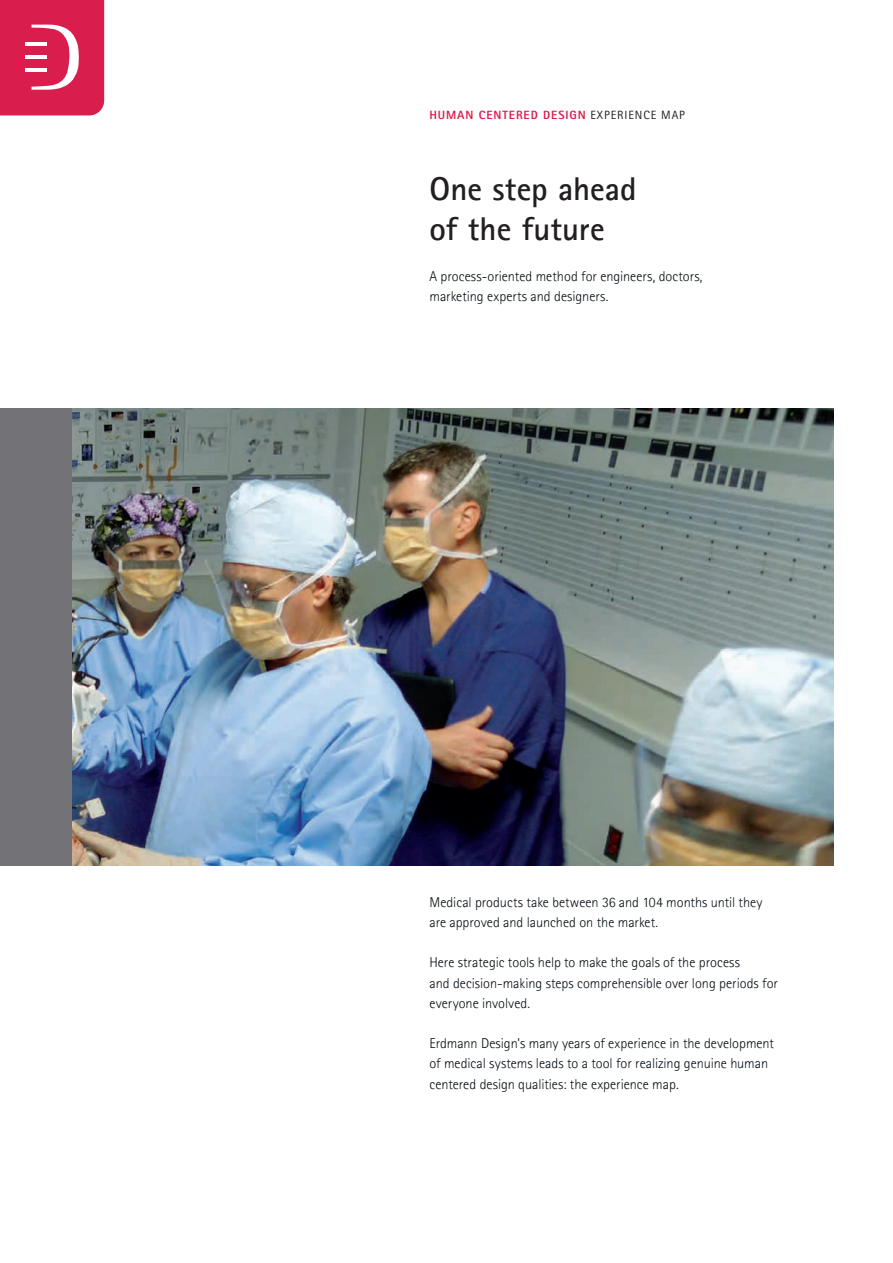
<style>
.page{position:relative;width:893px;height:1263px;background:#fff}
.page>*{position:absolute;margin:0;border:0;box-sizing:border-box;transform-origin:0 0}
.t1{font:700 33px/40.3px "Rotis Sans Serif Std";color:#231f20}
.t2{font:300 14.25px/20.2px "Rotis Sans Serif Std";color:#030b12}
.t3{font:800 12px "Rotis Sans Serif Std";letter-spacing:.075em;color:#d91d4d}
.s1{font-weight:400;color:#231f20}
</style>
<div class="page">
<img style="left:72px;top:408px;width:761px;height:457px">
<div style="left:0;top:408px;width:72px;height:457px;background:#727277"></div>
<svg style="left:0;top:0;width:104px;height:115px"></svg>
<hr style="left:25px;top:68px;width:21px;height:3px;background:#fff">
<hr style="left:25px;top:56px;width:21px;height:3px;background:#fff">
<hr style="left:25px;top:43px;width:21px;height:3px;background:#fff">
<p class="t3" style="left:429px;top:107px;width:257px">HUMAN CENTERED DESIGN <span class="s1">EXPERIENCE MAP</span></p>
<h1 class="t1" style="left:429px;top:168px;width:209px">One step ahead of the future</h1>
<p class="t2" style="left:429px;top:266px;width:275px">A process-oriented method for engineers, doctors, marketing experts and designers.</p>
<p class="t2" style="left:429px;top:892px;width:335px">Medical products take between 36 and 104 months until they are approved and launched on the market.</p>
<p class="t2" style="left:429px;top:953px;width:350px">Here strategic tools help to make the goals of the process<br>and decision-making steps comprehensible over long periods for everyone involved.</p>
<p class="t2" style="left:429px;top:1033px;width:346px">Erdmann Design’s many years of experience in the development of medical systems leads to a tool for realizing genuine human centered design qualities: the experience map.</p>
</div>
